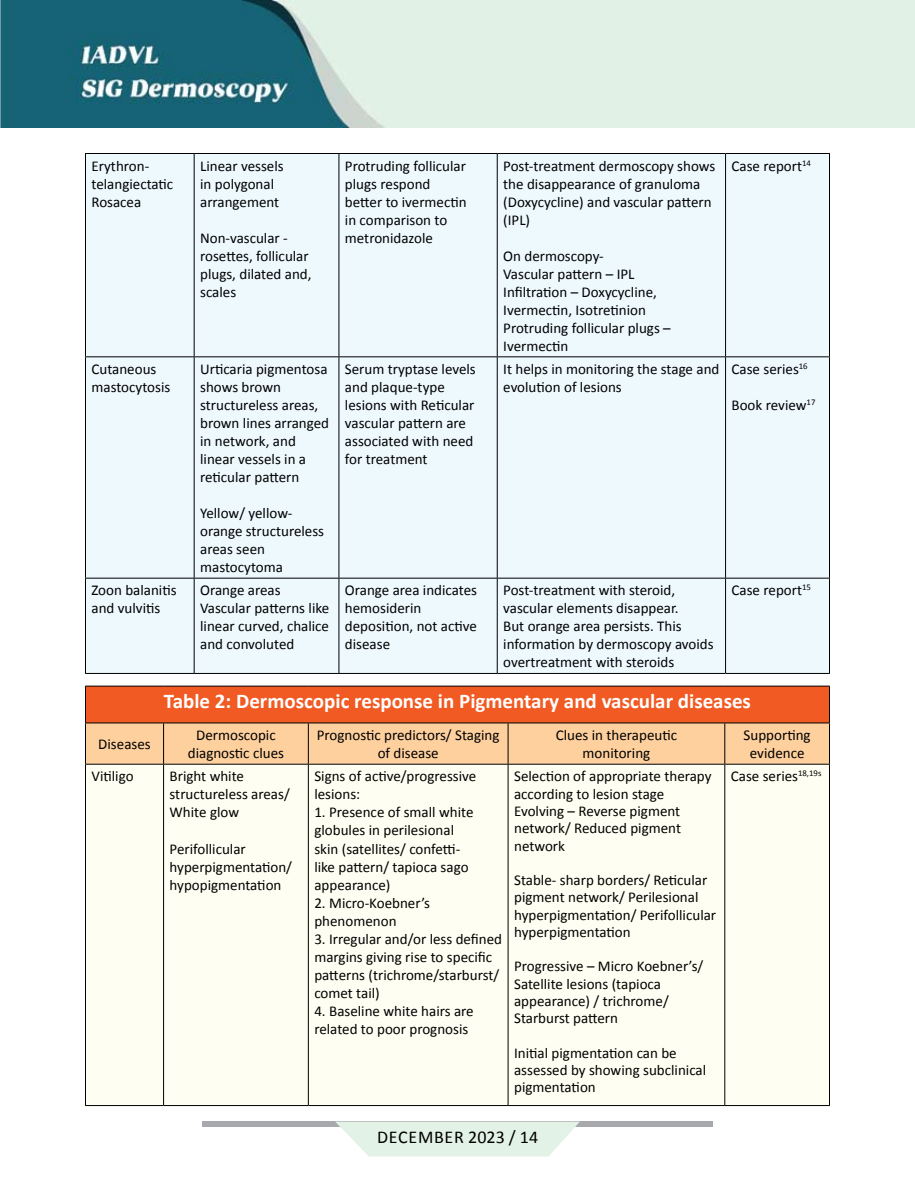
<style>
.page{position:relative;width:915px;height:1191px;background:#fff}
.page>*{position:absolute;margin:0;border:0;box-sizing:border-box;transform-origin:0 0}
.t1{font:700 21px "Calibri";color:#fff}
.t2{font:18px "Calibri";letter-spacing:.04em;color:#000}
.t3{font:15px/18px "Calibri";color:#000}
</style>
<div class="page">
<div style="left:202px;top:1121px;width:510px;height:6px;background:#a7a9ac"></div>
<svg style="left:335px;top:1121px;width:244px;height:35px;background:#e5f2e8"></svg>
<img style="left:0;top:0;width:914px;height:127px">
<div style="left:86px;top:154px;width:742px;height:519px;background:#eef9fe"></div>
<hr style="left:85px;top:153px;width:109px;height:1px;background:#000">
<hr style="left:85px;top:154px;width:1px;height:202px;background:#000">
<hr style="left:194px;top:153px;width:145px;height:1px;background:#000">
<hr style="left:194px;top:154px;width:1px;height:202px;background:#000">
<hr style="left:339px;top:153px;width:158px;height:1px;background:#000">
<hr style="left:338px;top:154px;width:1px;height:202px;background:#000">
<hr style="left:497px;top:153px;width:228px;height:1px;background:#000">
<hr style="left:496px;top:154px;width:1px;height:202px;background:#000">
<hr style="left:725px;top:153px;width:104px;height:1px;background:#000">
<hr style="left:725px;top:154px;width:1px;height:202px;background:#000">
<hr style="left:828px;top:154px;width:1px;height:202px;background:#000">
<hr style="left:85px;top:356px;width:109px;height:1px;background:#000">
<hr style="left:85px;top:357px;width:1px;height:221px;background:#000">
<hr style="left:194px;top:356px;width:145px;height:1px;background:#000">
<hr style="left:194px;top:357px;width:1px;height:221px;background:#000">
<hr style="left:339px;top:356px;width:158px;height:1px;background:#000">
<hr style="left:338px;top:357px;width:1px;height:221px;background:#000">
<hr style="left:497px;top:356px;width:228px;height:1px;background:#000">
<hr style="left:496px;top:357px;width:1px;height:221px;background:#000">
<hr style="left:725px;top:356px;width:104px;height:1px;background:#000">
<hr style="left:725px;top:357px;width:1px;height:221px;background:#000">
<hr style="left:828px;top:357px;width:1px;height:221px;background:#000">
<hr style="left:85px;top:578px;width:109px;height:1px;background:#000">
<hr style="left:85px;top:578px;width:1px;height:95px;background:#000">
<hr style="left:194px;top:578px;width:145px;height:1px;background:#000">
<hr style="left:194px;top:578px;width:1px;height:95px;background:#000">
<hr style="left:339px;top:578px;width:158px;height:1px;background:#000">
<hr style="left:338px;top:578px;width:1px;height:95px;background:#000">
<hr style="left:497px;top:578px;width:228px;height:1px;background:#000">
<hr style="left:496px;top:578px;width:1px;height:95px;background:#000">
<hr style="left:725px;top:578px;width:104px;height:1px;background:#000">
<hr style="left:725px;top:578px;width:1px;height:95px;background:#000">
<hr style="left:828px;top:578px;width:1px;height:95px;background:#000">
<hr style="left:85px;top:673px;width:109px;height:1px;background:#000">
<hr style="left:194px;top:673px;width:145px;height:1px;background:#000">
<hr style="left:339px;top:673px;width:158px;height:1px;background:#000">
<hr style="left:497px;top:673px;width:228px;height:1px;background:#000">
<hr style="left:725px;top:673px;width:104px;height:1px;background:#000">
<div style="left:85px;top:686px;width:744px;height:37px;background:#f15a22"></div>
<div style="left:86px;top:723px;width:742px;height:41px;background:#fed09e"></div>
<div style="left:86px;top:765px;width:742px;height:340px;background:#fffef2"></div>
<hr style="left:85px;top:685px;width:78px;height:1px;background:#000">
<hr style="left:85px;top:686px;width:1px;height:36px;background:#000">
<hr style="left:163px;top:685px;width:145px;height:1px;background:#000">
<hr style="left:308px;top:685px;width:200px;height:1px;background:#000">
<hr style="left:508px;top:685px;width:216px;height:1px;background:#000">
<hr style="left:724px;top:685px;width:105px;height:1px;background:#000">
<hr style="left:828px;top:686px;width:1px;height:36px;background:#000">
<hr style="left:85px;top:722px;width:78px;height:1px;background:#000">
<hr style="left:85px;top:723px;width:1px;height:41px;background:#000">
<hr style="left:163px;top:722px;width:145px;height:1px;background:#000">
<hr style="left:163px;top:723px;width:1px;height:41px;background:#000">
<hr style="left:308px;top:722px;width:200px;height:1px;background:#000">
<hr style="left:308px;top:723px;width:1px;height:41px;background:#000">
<hr style="left:508px;top:722px;width:216px;height:1px;background:#000">
<hr style="left:507px;top:723px;width:1px;height:41px;background:#000">
<hr style="left:724px;top:722px;width:105px;height:1px;background:#000">
<hr style="left:724px;top:723px;width:1px;height:41px;background:#000">
<hr style="left:828px;top:723px;width:1px;height:41px;background:#000">
<hr style="left:85px;top:764px;width:78px;height:1px;background:#000">
<hr style="left:85px;top:764px;width:1px;height:341px;background:#000">
<hr style="left:163px;top:764px;width:145px;height:1px;background:#000">
<hr style="left:163px;top:764px;width:1px;height:341px;background:#000">
<hr style="left:308px;top:764px;width:200px;height:1px;background:#000">
<hr style="left:308px;top:764px;width:1px;height:341px;background:#000">
<hr style="left:508px;top:764px;width:216px;height:1px;background:#000">
<hr style="left:507px;top:764px;width:1px;height:341px;background:#000">
<hr style="left:724px;top:764px;width:105px;height:1px;background:#000">
<hr style="left:724px;top:764px;width:1px;height:341px;background:#000">
<hr style="left:828px;top:764px;width:1px;height:341px;background:#000">
<hr style="left:85px;top:1105px;width:78px;height:1px;background:#000">
<hr style="left:163px;top:1105px;width:145px;height:1px;background:#000">
<hr style="left:308px;top:1105px;width:200px;height:1px;background:#000">
<hr style="left:508px;top:1105px;width:216px;height:1px;background:#000">
<hr style="left:724px;top:1105px;width:105px;height:1px;background:#000">
<p class="t3" style="left:91px;top:157px;width:83px">Erythron&shy;telangiectatic<br>Rosacea</p>
<p class="t3" style="left:200px;top:157px;width:85px">Linear vessels in polygonal arrangement</p>
<p class="t3" style="left:200px;top:229px;width:113px">Non-vascular - rosettes, follicular plugs, dilated and, scales</p>
<p class="t3" style="left:91px;top:360px;width:80px">Cutaneous mastocytosis</p>
<p class="t3" style="left:200px;top:360px;width:130px">Urticaria pigmentosa shows brown structureless areas, brown lines arranged in network, and linear vessels in a reticular pattern</p>
<p class="t3" style="left:200px;top:504px;width:125px">Yellow/ yellow&shy;orange structureless areas seen mastocytoma</p>
<p class="t3" style="left:345px;top:157px;width:123px">Protruding follicular plugs respond better to ivermectin in comparison to metronidazole</p>
<p class="t3" style="left:503px;top:157px;width:213px">Post-treatment dermoscopy shows the disappearance of granuloma (Doxycycline) and vascular pattern (IPL)</p>
<p class="t3" style="left:503px;top:247px;width:169px">On dermoscopy-<br>Vascular pattern – IPL<br>Infiltration – Doxycycline,<br>Ivermectin, Isotretinion<br>Protruding follicular plugs –<br>Ivermectin</p>
<p class="t3" style="left:731px;top:157px;width:81px">Case report<sup>14</sup></p>
<p class="t3" style="left:345px;top:360px;width:132px">Serum tryptase levels and plaque-type lesions with Reticular vascular pattern are associated with need for treatment</p>
<p class="t3" style="left:503px;top:360px;width:217px">It helps in monitoring the stage and evolution of lesions</p>
<p class="t3" style="left:731px;top:360px;width:78px">Case series<sup>16</sup></p>
<p class="t3" style="left:731px;top:396px;width:85px">Book review<sup>17</sup></p>
<p class="t3" style="left:91px;top:581px;width:87px">Zoon balanitis and vulvitis</p>
<p class="t3" style="left:200px;top:581px;width:131px">Orange areas<br>Vascular patterns like linear curved, chalice and convoluted</p>
<p class="t3" style="left:345px;top:581px;width:134px">Orange area indicates hemosiderin deposition, not active disease</p>
<p class="t3" style="left:503px;top:581px;width:212px">Post-treatment with steroid, vascular elements disappear.<br>But orange area persists. This information by dermoscopy avoids overtreatment with steroids</p>
<p class="t3" style="left:731px;top:581px;width:81px">Case report<sup>15</sup></p>
<h1 class="t1" style="left:164px;top:687px;width:588px">Table 2: Dermoscopic response in Pigmentary and vascular diseases</h1>
<p class="t3" style="left:98px;top:735px;width:54px">Diseases</p>
<p class="t3" style="left:188px;top:726px;width:98px;text-align:center">Dermoscopic diagnostic clues</p>
<p class="t3" style="left:317px;top:726px;width:184px;text-align:center">Prognostic predictors/ Staging of disease</p>
<p class="t3" style="left:555px;top:726px;width:123px;text-align:center">Clues in therapeutic monitoring</p>
<p class="t3" style="left:743px;top:726px;width:68px;text-align:center">Supporting evidence</p>
<p class="t3" style="left:91px;top:767px;width:44px">Vitiligo</p>
<p class="t3" style="left:169px;top:767px;width:122px">Bright white structureless areas/<br>White glow</p>
<p class="t3" style="left:169px;top:839px;width:124px">Perifollicular hyperpigmentation/ hypopigmentation</p>
<p class="t3" style="left:314px;top:767px;width:163px">Signs of active/progressive lesions:</p>
<p class="t3" style="left:314px;top:803px;width:160px">1. Presence of small white globules in perilesional skin (satellites/ confetti&shy;like pattern/ tapioca sago appearance)</p>
<p class="t3" style="left:314px;top:893px;width:117px">2. Micro-Koebner’s phenomenon</p>
<p class="t3" style="left:314px;top:929px;width:189px">3. Irregular and/or less defined margins giving rise to specific patterns (trichrome/starburst/ comet tail)</p>
<p class="t3" style="left:314px;top:1001px;width:161px">4. Baseline white hairs are related to poor prognosis</p>
<p class="t3" style="left:730px;top:767px;width:92px">Case series<sup>18,19s</sup></p>
<p class="t3" style="left:514px;top:768px;width:199px;line-height:17.2px">Selection of appropriate therapy according to lesion stage<br>Evolving – Reverse pigment network/ Reduced pigment network</p>
<p class="t3" style="left:514px;top:871px;width:203px;line-height:17.2px">Stable- sharp borders/ Reticular pigment network/ Perilesional hyperpigmentation/ Perifollicular hyperpigmentation</p>
<p class="t3" style="left:514px;top:957px;width:191px;line-height:17.2px">Progressive – Micro Koebner’s/<br>Satellite lesions (tapioca appearance) / trichrome/<br>Starburst pattern</p>
<p class="t3" style="left:514px;top:1044px;width:193px;line-height:17.2px">Initial pigmentation can be assessed by showing subclinical pigmentation</p>
<p class="t2" style="left:377px;top:1125px;width:162px">December 2023 / 14</p>
</div>
